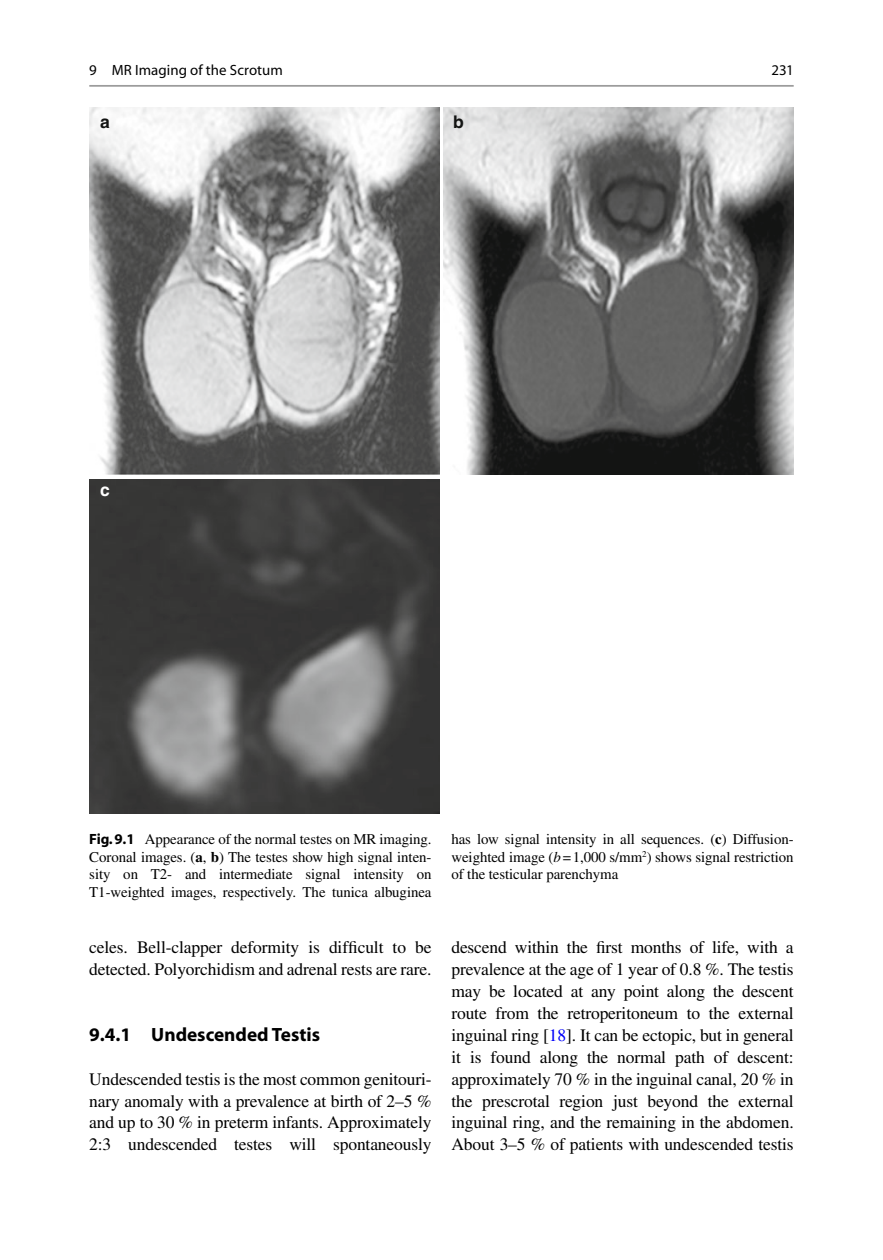
<style>
.page{position:relative;width:883px;height:1260px;background:#fff}
.page>*{position:absolute;margin:0;border:0;box-sizing:border-box;transform-origin:0 0}
.t1{font:700 19.25px "Sllntv Myriad";color:#000}
.t2{font:17.5px/21.9px "Qhgcgl Times";letter-spacing:-.01em;color:#000;text-align:justify}
.t3{font:700 17.5px "Ydxdlj Helvetica";color:#131413}
.t4{font:700 17.5px "Ydxdlj Helvetica";color:#fff}
.t5{font:14.88px/17.5px "Qhgcgl Times";letter-spacing:-.005em;color:#000;text-align:justify}
.t6{font:14.88px "Kqymlx Myriad";letter-spacing:.005em;color:#000}
.s1{font-family:"Sllntv Myriad";font-weight:700}
.s2{font-family:"Myxyjq Times";font-weight:700}
.s3{font-family:"Mjqytd Times";font-style:italic}
.s4{color:#0000fa}
</style>
<div class="page">
<img style="left:89px;top:107px;width:350px;height:367px">
<img style="left:444px;top:107px;width:350px;height:367px">
<img style="left:89px;top:479px;width:350px;height:334px">
<hr style="left:89px;top:85px;width:705px;height:2px;background:#9c9c9c">
<p class="t6" style="left:89px;top:64px;width:195px">9 MR Imaging of the Scrotum</p>
<p class="t3" style="left:100px;top:112px;width:11px">a</p>
<p class="t4" style="left:100px;top:480px;width:11px">c</p>
<p class="t3" style="left:453px;top:112px;width:12px">b</p>
<p class="t6" style="left:771px;top:64px;width:24px">231</p>
<p class="t5" style="left:89px;top:832px;width:344px"><span class="s1">Fig. 9.1</span> Appearance of the normal testes on MR imaging.<br>Coronal images. ( <span class="s2">a</span> , <span class="s2">b</span> ) The testes show high signal inten&shy;sity on T2- and intermediate signal intensity on T1-weighted images, respectively. The tunica albuginea</p>
<p class="t5" style="left:451px;top:832px;width:344px">has low signal intensity in all sequences. ( <span class="s2">c</span> ) Diffusion&shy;weighted image ( <span class="s3">b</span> = 1,000 s/mm <sup>2</sup> ) shows signal restriction of the testicular parenchyma</p>
<p class="t2" style="left:89px;top:938px;width:344px">celes. Bell-clapper deformity is difficult to be detected. Polyorchidism and adrenal rests are rare.</p>
<p class="t1" style="left:89px;top:1027px;width:232px">9.4.1 Undescended Testis</p>
<p class="t2" style="left:89px;top:1070px;width:344px">Undescended testis is the most common genitouri&shy;nary anomaly with a prevalence at birth of 2–5 % and up to 30 % in preterm infants. Approximately 2:3 undescended testes will spontaneously</p>
<p class="t2" style="left:451px;top:938px;width:344px">descend within the first months of life, with a prevalence at the age of 1 year of 0.8 %. The testis may be located at any point along the descent route from the retroperitoneum to the external inguinal ring [ <span class="s4">18</span> ]. It can be ectopic, but in general it is found along the normal path of descent: approximately 70 % in the inguinal canal, 20 % in the prescrotal region just beyond the external inguinal ring, and the remaining in the abdomen.<br>About 3–5 % of patients with undescended testis</p>
</div>
